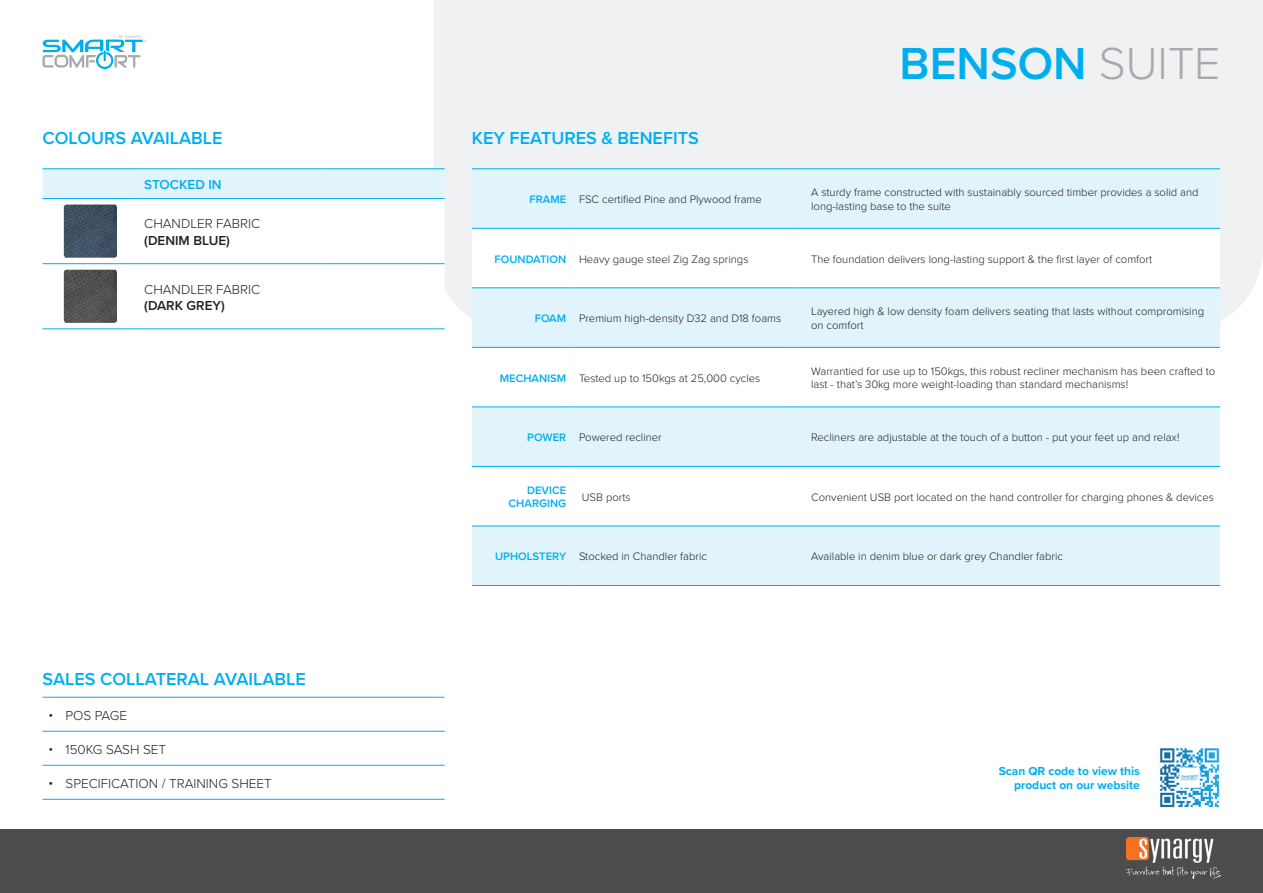
<style>
.page{position:relative;width:1263px;height:893px;background:#fff}
.page>*{position:absolute;margin:0;border:0;box-sizing:border-box;transform-origin:0 0}
.t1{font:600 46.5px "Proxima Nova";color:#00aeef}
.t2{font:600 18px "Proxima Nova";color:#00aeef}
.t3{font:300 13.5px "Proxima Nova";color:#231f20}
.t4{font:600 13.5px "Proxima Nova";color:#231f20}
.t5{font:600 13.5px "Proxima Nova";color:#00aeef}
.t6{font:700 12px/14.4px "Proxima Nova";color:#00aeef;text-align:right}
.t7{font:300 11.25px/13.5px "Proxima Nova";color:#231f20}
.t8{font:600 11.25px/13.5px "Proxima Nova";color:#00aeef;text-align:right}
.s1{font-weight:300;color:#a8a9ad}
.s2{font-weight:600;color:#00aeef}
</style>
<div class="page">
<div style="left:0;top:829px;width:1263px;height:64px;background:#4c4c4f"></div>
<svg style="left:43px;top:36px;width:103px;height:33px"></svg>
<img style="left:1126px;top:837px;width:94px;height:41px">
<svg style="left:434px;top:0;width:829px;height:467px;fill:#f0f1f2"></svg>
<hr style="left:43px;top:697px;width:402px;height:1px;background:#00aeef">
<hr style="left:43px;top:731px;width:402px;height:1px;background:#00aeef">
<hr style="left:43px;top:765px;width:402px;height:1px;background:#00aeef">
<hr style="left:43px;top:799px;width:402px;height:1px;background:#00aeef">
<svg style="left:43px;top:170px;width:402px;height:159px"></svg>
<hr style="left:43px;top:169px;width:95px;height:1px;background:#00aeef">
<hr style="left:138px;top:169px;width:186px;height:1px;background:#00aeef">
<hr style="left:324px;top:169px;width:121px;height:1px;background:#00aeef">
<hr style="left:43px;top:198px;width:95px;height:1px;background:#00aeef">
<hr style="left:138px;top:198px;width:186px;height:1px;background:#00aeef">
<hr style="left:324px;top:198px;width:121px;height:1px;background:#00aeef">
<hr style="left:43px;top:263px;width:95px;height:1px;background:#00aeef">
<hr style="left:138px;top:263px;width:186px;height:1px;background:#00aeef">
<hr style="left:324px;top:263px;width:121px;height:1px;background:#00aeef">
<hr style="left:43px;top:329px;width:95px;height:1px;background:#00aeef">
<hr style="left:138px;top:329px;width:186px;height:1px;background:#00aeef">
<hr style="left:324px;top:329px;width:121px;height:1px;background:#00aeef">
<img style="left:64px;top:205px;width:53px;height:53px">
<img style="left:64px;top:270px;width:53px;height:53px">
<div style="left:472px;top:170px;width:748px;height:415px;background:#e1f4fc"></div>
<svg style="left:472px;top:229px;width:98px;height:297px"></svg>
<svg style="left:570px;top:229px;width:650px;height:297px"></svg>
<hr style="left:472px;top:169px;width:98px;height:1px;background:#00aeef">
<hr style="left:570px;top:169px;width:224px;height:1px;background:#00aeef">
<hr style="left:794px;top:169px;width:426px;height:1px;background:#00aeef">
<hr style="left:472px;top:228px;width:98px;height:1px;background:#00aeef">
<hr style="left:570px;top:228px;width:224px;height:1px;background:#00aeef">
<hr style="left:794px;top:228px;width:426px;height:1px;background:#00aeef">
<hr style="left:472px;top:288px;width:98px;height:1px;background:#00aeef">
<hr style="left:570px;top:288px;width:224px;height:1px;background:#00aeef">
<hr style="left:794px;top:288px;width:426px;height:1px;background:#00aeef">
<hr style="left:472px;top:347px;width:98px;height:1px;background:#00aeef">
<hr style="left:570px;top:347px;width:224px;height:1px;background:#00aeef">
<hr style="left:794px;top:347px;width:426px;height:1px;background:#00aeef">
<hr style="left:472px;top:407px;width:98px;height:1px;background:#00aeef">
<hr style="left:570px;top:407px;width:224px;height:1px;background:#00aeef">
<hr style="left:794px;top:407px;width:426px;height:1px;background:#00aeef">
<hr style="left:472px;top:466px;width:98px;height:1px;background:#00aeef">
<hr style="left:570px;top:466px;width:224px;height:1px;background:#00aeef">
<hr style="left:794px;top:466px;width:426px;height:1px;background:#00aeef">
<hr style="left:472px;top:526px;width:98px;height:1px;background:#00aeef">
<hr style="left:570px;top:526px;width:224px;height:1px;background:#00aeef">
<hr style="left:794px;top:526px;width:426px;height:1px;background:#00aeef">
<hr style="left:472px;top:585px;width:98px;height:1px;background:#00aeef">
<hr style="left:570px;top:585px;width:224px;height:1px;background:#00aeef">
<hr style="left:794px;top:585px;width:426px;height:1px;background:#00aeef">
<img style="left:1160px;top:748px;width:60px;height:60px">
<h2 class="t2" style="left:43px;top:124px;width:182px">COLOURS AVAILABLE</h2>
<p class="t5" style="left:144px;top:174px;width:79px">STOCKED IN</p>
<p class="t3" style="left:144px;top:214px;width:118px">CHANDLER FABRIC</p>
<p class="t4" style="left:144px;top:230px;width:87px">(DENIM BLUE)</p>
<p class="t3" style="left:144px;top:279px;width:118px">CHANDLER FABRIC</p>
<p class="t4" style="left:144px;top:295px;width:82px">(DARK GREY)</p>
<h2 class="t2" style="left:43px;top:666px;width:265px">SALES COLLATERAL AVAILABLE</h2>
<p class="t3" style="left:49px;top:705px;width:80px">• POS PAGE</p>
<p class="t3" style="left:49px;top:739px;width:119px">• 150KG SASH SET</p>
<p class="t3" style="left:49px;top:773px;width:225px">• SPECIFICATION / TRAINING SHEET</p>
<h2 class="t2" style="left:472px;top:124px;width:228px">KEY FEATURES &amp; BENEFITS</h2>
<h1 class="t1" style="left:900px;top:29px;width:322px">BENSON <span class="s1">SUITE</span></h1>
<p class="t7" style="left:529px;top:192px;width:234px"><span class="s2">FRAME</span> FSC certified Pine and Plywood frame</p>
<p class="t7" style="left:811px;top:185px;width:389px">A sturdy frame constructed with sustainably sourced timber provides a solid and long-lasting base to the suite</p>
<p class="t7" style="left:495px;top:251px;width:255px"><span class="s2">FOUNDATION</span> Heavy gauge steel Zig Zag springs</p>
<p class="t7" style="left:811px;top:251px;width:343px">The foundation delivers long-lasting support &amp; the first layer of comfort</p>
<p class="t7" style="left:535px;top:311px;width:248px"><span class="s2">FOAM</span> Premium high-density D32 and D18 foams</p>
<p class="t7" style="left:811px;top:304px;width:394px">Layered high &amp; low density foam delivers seating that lasts without compromising on comfort</p>
<p class="t7" style="left:500px;top:370px;width:262px"><span class="s2">MECHANISM</span> Tested up to 150kgs at 25,000 cycles</p>
<p class="t7" style="left:811px;top:364px;width:406px">Warrantied for use up to 150kgs, this robust recliner mechanism has been crafted to last - that’s 30kg more weight-loading than standard mechanisms!</p>
<p class="t7" style="left:527px;top:430px;width:136px"><span class="s2">POWER</span> Powered recliner</p>
<p class="t7" style="left:811px;top:430px;width:370px">Recliners are adjustable at the touch of a button - put your feet up and relax!</p>
<p class="t8" style="left:509px;top:483px;width:59px">DEVICE<br>CHARGING</p>
<p class="t7" style="left:582px;top:489px;width:50px">USB ports</p>
<p class="t7" style="left:811px;top:489px;width:404px">Convenient USB port located on the hand controller for charging phones &amp; devices</p>
<p class="t7" style="left:495px;top:549px;width:213px"><span class="s2">UPHOLSTERY</span> Stocked in Chandler fabric</p>
<p class="t7" style="left:811px;top:549px;width:253px">Available in denim blue or dark grey Chandler fabric</p>
<p class="t6" style="left:999px;top:764px;width:143px">Scan QR code to view this product on our website</p>
</div>
